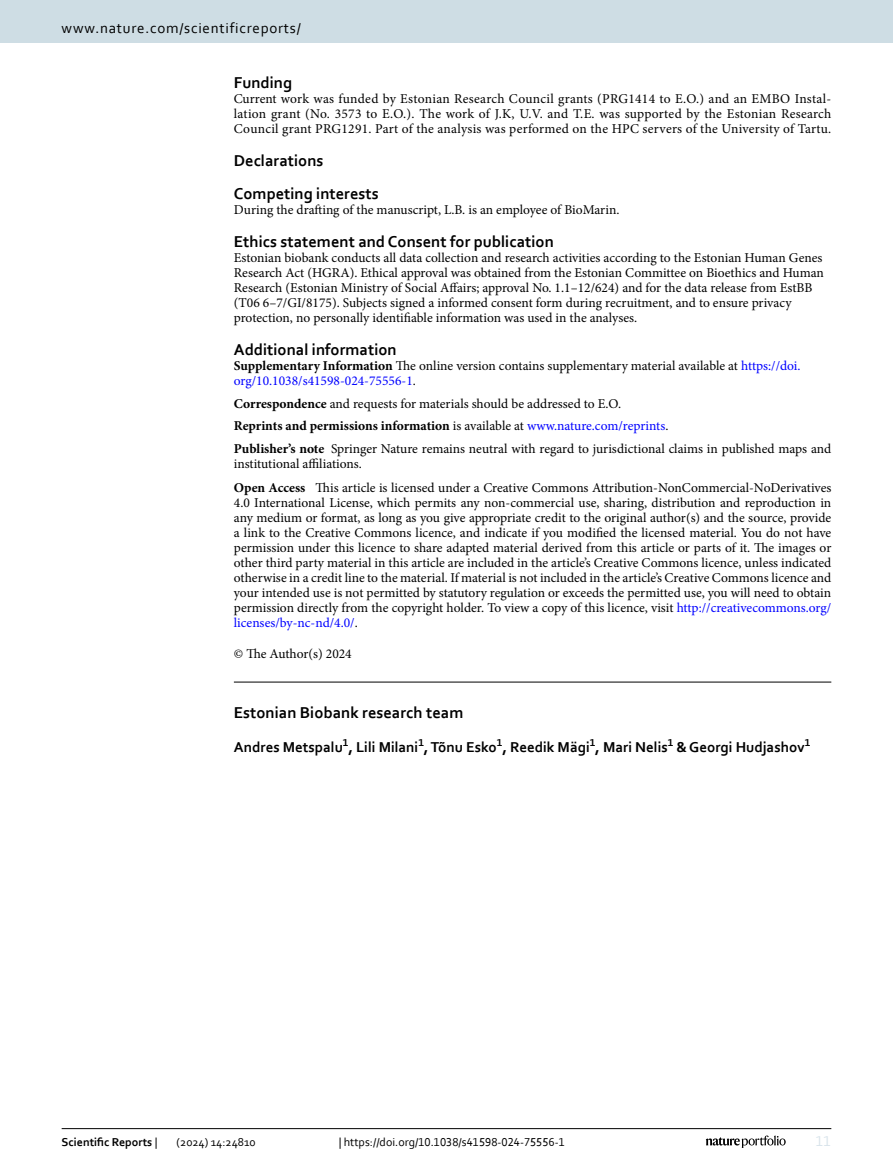
<style>
.page{position:relative;width:893px;height:1174px;background:#fff}
.page>*{position:absolute;margin:0;border:0;box-sizing:border-box;transform-origin:0 0}
.Endmatter_Heading{font:700 16.5px "Corbel";color:#000}
.Consortia_Head{font:700 16.5px "Corbel";color:#000}
.Ethics_Declarations{font:700 16.5px "Corbel";color:#000}
.Consortia_Authors{font:700 15px "Corbel";color:#000}
.t1{font:15px "Corbel";letter-spacing:.05em;color:#000}
.t2{font:15px "Corbel";color:#d9e4eb}
.Open_Access{font:13.5px/15px "Minion Pro";letter-spacing:-.005em;color:#000;text-align:justify}
.Ethics_Declarations-2{font:13.5px/15px "Minion Pro";color:#000}
.Funding{font:13.5px/15px "Minion Pro";letter-spacing:.02em;color:#000;text-align:justify}
.Article_Note_ESM{font:13.5px/15px "Minion Pro";color:#000}
.Publisher_Note{font:13.5px/15px "Minion Pro";letter-spacing:-.005em;color:#000}
.Article_Note_ESM-2{font:700 13.5px "Minion Pro";color:#000}
.Copyright{font:13.5px "Minion Pro";color:#000}
.t3{font:12px "Corbel";color:#000}
.t4{font:700 12px "Corbel";color:#000}
.s1{font-weight:700}
.s2{color:#00f}
.s3{font-weight:400}
.s4{font-weight:400;color:#00f}
</style>
<div class="page">
<hr style="left:234px;top:682px;width:597px;height:1px;background:#000">
<hr style="left:62px;top:1128px;width:769px;height:1px;background:#000">
<svg style="left:706px;top:1135px;width:80px;height:12px"></svg>
<div style="left:0;top:0;width:893px;height:43px;background:#cedde4"></div>
<p class="t1" style="left:62px;top:18px;width:241px">www.nature.com/scientificreports/</p>
<p class="Endmatter_Heading" style="left:234px;top:72px;width:60px">Funding</p>
<p class="Funding" style="left:234px;top:91px;width:599px">Current work was funded by Estonian Research Council grants (PRG1414 to E.O.) and an EMBO Instal&shy;lation grant (No. 3573 to E.O.). The work of J.K, U.V. and T.E. was supported by the Estonian Research Council grant PRG1291. Part of the analysis was performed on the HPC servers of the University of Tartu.</p>
<p class="Ethics_Declarations" style="left:234px;top:150px;width:91px">Declarations</p>
<p class="Endmatter_Heading" style="left:234px;top:183px;width:146px">Competing interests</p>
<p class="Ethics_Declarations-2" style="left:234px;top:202px;width:387px">During the drafting of the manuscript, L.B. is an employee of BioMarin.</p>
<p class="Endmatter_Heading" style="left:234px;top:231px;width:321px">Ethics statement and Consent for publication</p>
<p class="Ethics_Declarations-2" style="left:234px;top:250px;width:591px">Estonian biobank conducts all data collection and research activities according to the Estonian Human Genes Research Act (HGRA). Ethical approval was obtained from the Estonian Committee on Bioethics and Human Research (Estonian Ministry of Social Affairs; approval No. 1.1–12/624) and for the data release from EstBB (T06 6–7/GI/8175). Subjects signed a informed consent form during recruitment, and to ensure privacy protection, no personally identifiable information was used in the analyses.</p>
<p class="Endmatter_Heading" style="left:234px;top:339px;width:164px">Additional information</p>
<p class="Article_Note_ESM" style="left:234px;top:358px;width:568px"><span class="s1">Supplementary Information</span> The online version contains supplementary material available at <span class="s2">https://doi. org/10.1038/s41598-024-75556-1</span>.</p>
<p class="Article_Note_ESM" style="left:234px;top:396px;width:389px"><span class="s1">Correspondence</span> and requests for materials should be addressed to E.O.</p>
<p class="Article_Note_ESM-2" style="left:234px;top:416px;width:436px">Reprints and permissions information <span class="s3">is available at</span> <span class="s4">www.nature.com/reprints</span><span class="s3">.</span></p>
<p class="Publisher_Note" style="left:234px;top:441px;width:599px"><span class="s1">Publisher’s note</span> Springer Nature remains neutral with regard to jurisdictional claims in published maps and institutional affiliations.</p>
<p class="Open_Access" style="left:234px;top:480px;width:599px"><span class="s1">Open Access</span> This article is licensed under a Creative Commons Attribution-NonCommercial-NoDerivatives 4.0 International License, which permits any non-commercial use, sharing, distribution and reproduction in any medium or format, as long as you give appropriate credit to the original author(s) and the source, provide a link to the Creative Commons licence, and indicate if you modified the licensed material. You do not have permission under this licence to share adapted material derived from this article or parts of it. The images or other third party material in this article are included in the article’s Creative Commons licence, unless indicated otherwise in a credit line to the material. If material is not included in the article’s Creative Commons licence and your intended use is not permitted by statutory regulation or exceeds the permitted use, you will need to obtain permission directly from the copyright holder. To view a copy of this licence, visit <span class="s2">http://creativecommons.org/ licenses/by-nc-nd/4.0/</span>.</p>
<p class="Copyright" style="left:234px;top:645px;width:119px">© The Author(s) 2024</p>
<p class="Consortia_Head" style="left:234px;top:702px;width:231px">Estonian Biobank research team</p>
<p class="Consortia_Authors" style="left:234px;top:737px;width:578px">Andres Metspalu<sup>1</sup>, Lili Milani<sup>1</sup>, Tõnu Esko<sup>1</sup>, Reedik Mägi<sup>1</sup>, Mari Nelis<sup>1</sup> &amp; Georgi Hudjashov<sup>1</sup></p>
<p class="t4" style="left:62px;top:1134px;width:97px">Scientific Reports <span class="s3">|</span></p>
<p class="t3" style="left:177px;top:1134px;width:81px">(2024) 14:24810</p>
<p class="t3" style="left:339px;top:1134px;width:228px">| https://doi.org/10.1038/s41598-024-75556-1</p>
<p class="t2" style="left:816px;top:1132px;width:17px">11</p>
</div>
